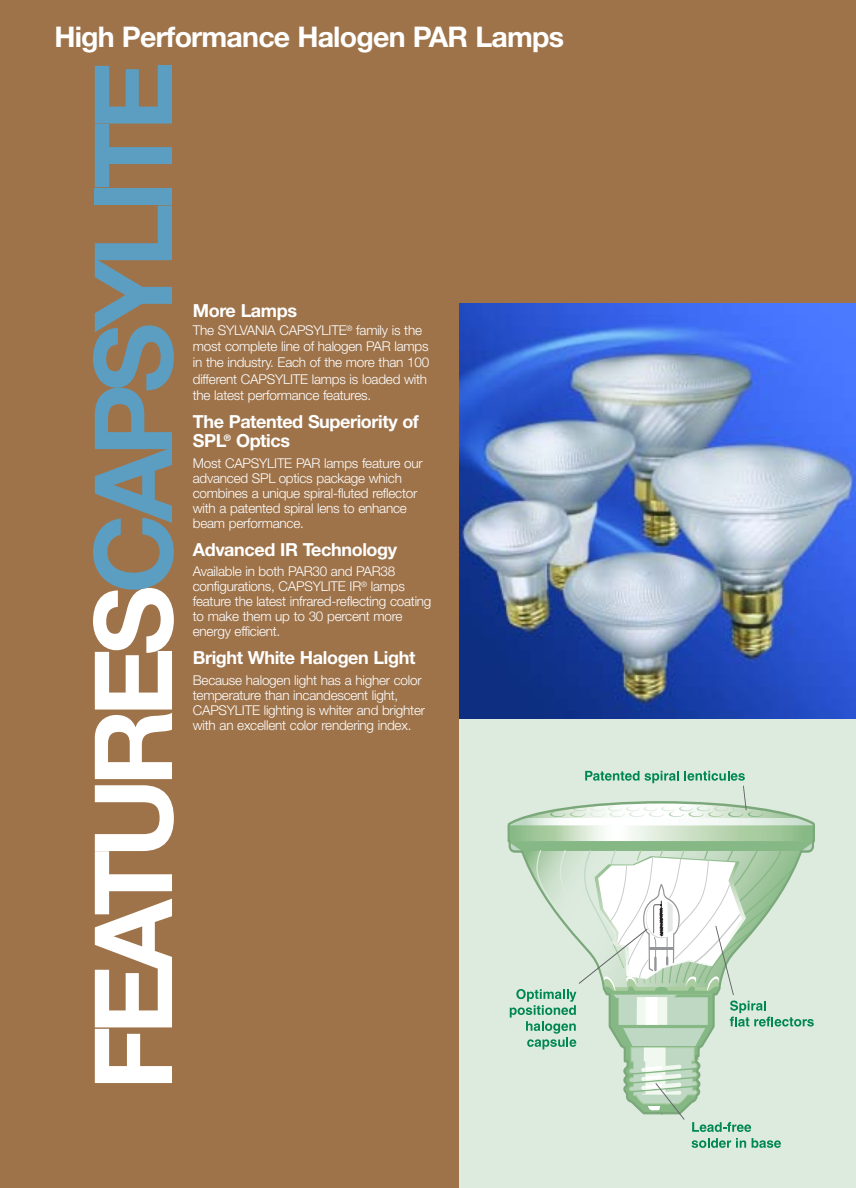
<style>
.page{position:relative;width:856px;height:1188px;background:#fff}
.page>*{position:absolute;margin:0;border:0;box-sizing:border-box;transform-origin:0 0}
.t1{font:700 108px "Helvetica Neue";letter-spacing:-.08em;color:#5b9ec2}
.t2{font:700 28.5px "Helvetica Neue";letter-spacing:-.03em;color:#fff}
.t3{font:700 18px/19.5px "Helvetica Neue";letter-spacing:-.02em;color:#fff}
.t4{font:300 13.5px/15px "Helvetica Neue";letter-spacing:-.015em;color:#fff}
.s1{color:#fff}
</style>
<div class="page">
<div style="left:0;top:0;width:855px;height:1188px;background:#9e734a"></div>
<img style="left:459px;top:304px;width:396px;height:415px">
<div style="left:459px;top:719px;width:396px;height:469px;background:#ddebdf"></div>
<svg style="left:507px;top:823px;width:308px;height:20px"></svg>
<svg style="left:508px;top:771px;width:306px;height:54px"></svg>
<svg style="left:691px;top:1138px;width:89px;height:10px"></svg>
<svg style="left:508px;top:840px;width:306px;height:292px"></svg>
<h2 class="t2" style="left:54px;top:27px;width:511px">High Performance Halogen PAR Lamps</h2>
<h1 class="t1" style="left:95px;top:1090px;width:1031px;rotate:-90deg"><span class="s1">FEATURES</span>CAPSYLITE</h1>
<h3 class="t3" style="left:193px;top:302px;width:106px">More Lamps</h3>
<p class="t4" style="left:193px;top:323px;width:238px;line-height:16.2px">The SYLVANIA CAPSYLITE<sup>®</sup> family is the most complete line of halogen PAR lamps in the industry. Each of the more than 100 different CAPSYLITE lamps is loaded with the latest performance features.</p>
<h3 class="t3" style="left:193px;top:413px;width:228px">The Patented Superiority of<br>SPL<sup>®</sup> Optics</h3>
<p class="t4" style="left:193px;top:457px;width:231px">Most CAPSYLITE PAR lamps feature our advanced SPL optics package which combines a unique spiral-fluted reflector with a patented spiral lens to enhance beam performance.</p>
<h3 class="t3" style="left:193px;top:541px;width:206px">Advanced IR Technology</h3>
<p class="t4" style="left:193px;top:565px;width:240px">Available in both PAR30 and PAR38 configurations, CAPSYLITE IR<sup>®</sup> lamps feature the latest infrared-reflecting coating to make them up to 30 percent more energy efficient.</p>
<h3 class="t3" style="left:193px;top:650px;width:224px">Bright White Halogen Light</h3>
<p class="t4" style="left:193px;top:674px;width:234px">Because halogen light has a higher color temperature than incandescent light, CAPSYLITE lighting is whiter and brighter with an excellent color rendering index.</p>
</div>
